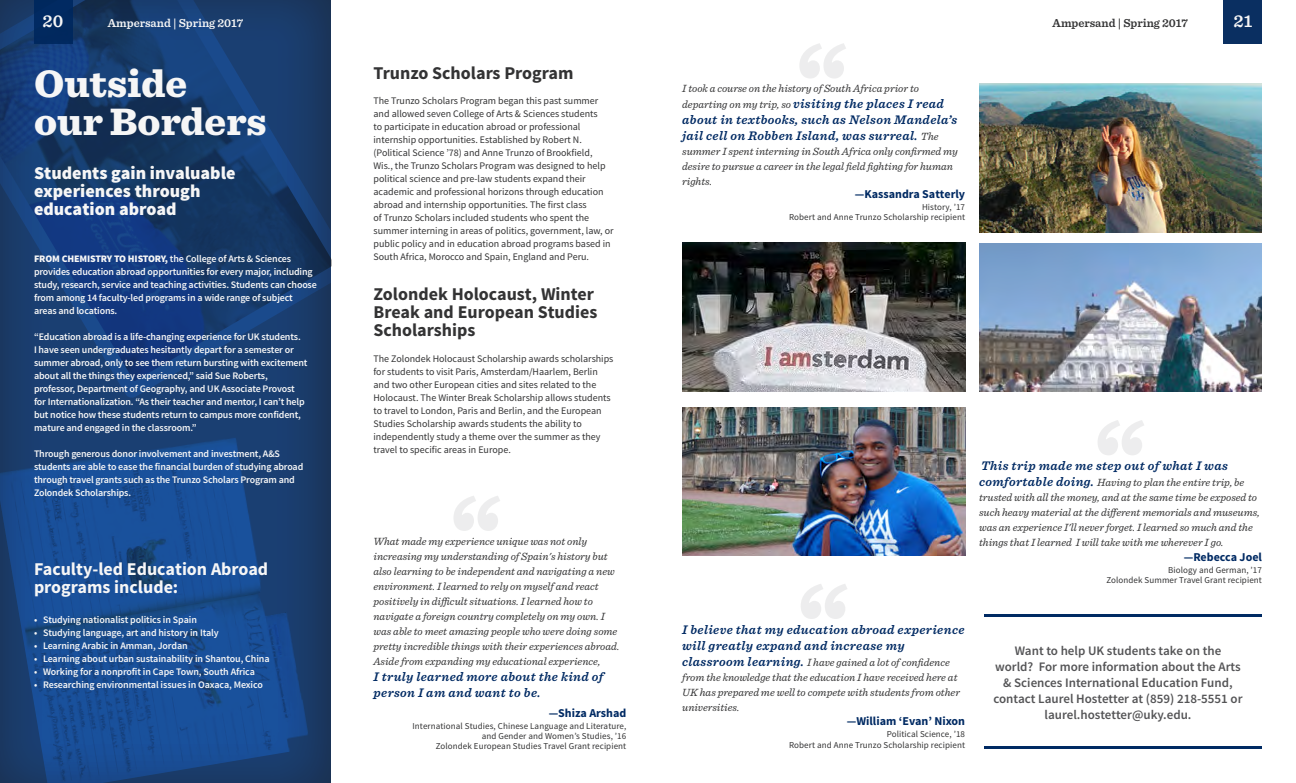
<style>
.page{position:relative;width:1296px;height:783px;background:#fff}
.page>*{position:absolute;margin:0;border:0;box-sizing:border-box;transform-origin:0 0}
.t1{font:900 40px/38px "Sentinel";color:#f6f6f6}
.t2{font:700 18px/18px "Source Sans Pro";color:#333334}
.t3{font:900 18px/18px "Source Sans Pro";color:#f6f6f6}
.t4{font:700 18px/18px "Source Sans Pro";color:#f6f6f6}
.t5{font:600 18px "Sentinel";color:#f6f6f6}
.t6{font:italic 600 13px/16px "Sentinel";letter-spacing:.03em;color:#002a63}
.t7{font:600 13px/16px "Source Sans Pro";color:#545456;text-align:center}
.t8{font:700 12px "Source Sans Pro";color:#002a63}
.t9{font:600 12px "Sentinel";color:#f6f6f6}
.t10{font:600 12px "Sentinel";color:#333334}
.t11{font:italic 11px/15px "Sentinel";color:#333334}
.t12{font:600 10px/13px "Source Sans Pro";letter-spacing:-.015em;color:#f6f6f6}
.t13{font:10px/13px "Source Sans Pro";color:#333334}
.t14{font:9px/10px "Source Sans Pro";letter-spacing:.01em;color:#333334;text-align:right}
.s1{font-weight:900}
.s2{font-weight:400;font-size:11px;color:#333334}
.s3{font-weight:600;font-size:13px;color:#002a63}
</style>
<div class="page">
<div style="left:0;top:0;width:340px;height:783px;background:#000;opacity:.46"></div>
<div style="left:1224px;top:0;width:38px;height:44px;background:#0a2f61"></div>
<div style="left:34px;top:0;width:38px;height:44px;background:#002a63"></div>
<hr style="left:985px;top:615px;width:277px;height:2px;background:#002a63">
<hr style="left:985px;top:747px;width:277px;height:2px;background:#002a63">
<img style="left:979px;top:243px;width:283px;height:149px">
<img style="left:979px;top:83px;width:283px;height:149px">
<img style="left:682px;top:407px;width:283px;height:149px">
<img style="left:682px;top:243px;width:283px;height:149px">
<h2 class="t5" style="left:43px;top:7px;width:22px">20</h2>
<p class="t9" style="left:108px;top:14px;width:137px">Ampersand | Spring 2017</p>
<p class="t10" style="left:1053px;top:14px;width:137px">Ampersand | Spring 2017</p>
<h2 class="t5" style="left:1234px;top:7px;width:20px">21</h2>
<h1 class="t1" style="left:34px;top:63px;width:234px">Outside<br>our Borders</h1>
<h2 class="t3" style="left:34px;top:164px;width:203px">Students gain invaluable experiences through education abroad</h2>
<p class="t12" style="left:34px;top:252px;width:284px"><span class="s1">FROM CHEMISTRY TO HISTORY,</span> the College of Arts &amp; Sciences provides education abroad opportunities for every major, including study, research, service and teaching activities. Students can choose from among 14 faculty-led programs in a wide range of subject areas and locations.</p>
<p class="t12" style="left:34px;top:330px;width:275px">“Education abroad is a life-changing experience for UK students.<br>I have seen undergraduates hesitantly depart for a semester or summer abroad, only to see them return bursting with excitement about all the things they experienced,” said Sue Roberts, professor, Department of Geography, and UK Associate Provost for Internationalization. “As their teacher and mentor, I can’t help but notice how these students return to campus more confident, mature and engaged in the classroom.”</p>
<p class="t12" style="left:34px;top:447px;width:271px">Through generous donor involvement and investment, A&amp;S students are able to ease the financial burden of studying abroad through travel grants such as the Trunzo Scholars Program and Zolondek Scholarships.</p>
<h2 class="t4" style="left:34px;top:561px;width:236px">Faculty-led Education Abroad programs include:</h2>
<p class="t12" style="left:34px;top:614px;width:164px">• Studying nationalist politics in Spain</p>
<p class="t12" style="left:34px;top:627px;width:186px">• Studying language, art and history in Italy</p>
<p class="t12" style="left:34px;top:640px;width:155px">• Learning Arabic in Amman, Jordan</p>
<p class="t12" style="left:34px;top:653px;width:237px">• Learning about urban sustainability in Shantou, China</p>
<p class="t12" style="left:34px;top:666px;width:222px">• Working for a nonprofit in Cape Town, South Africa</p>
<p class="t12" style="left:34px;top:679px;width:230px">• Researching environmental issues in Oaxaca, Mexico</p>
<h2 class="t2" style="left:374px;top:64px;width:202px">Trunzo Scholars Program</h2>
<p class="t13" style="left:374px;top:95px;width:242px">The Trunzo Scholars Program began this past summer and allowed seven College of Arts &amp; Sciences students<br>to participate in education abroad or professional internship opportunities. Established by Robert N. (Political Science ’78) and Anne Trunzo of Brookfield, Wis., the Trunzo Scholars Program was designed to help political science and pre-law students expand their academic and professional horizons through education abroad and internship opportunities. The first class<br>of Trunzo Scholars included students who spent the summer interning in areas of politics, government, law, or public policy and in education abroad programs based in South Africa, Morocco and Spain, England and Peru.</p>
<h2 class="t2" style="left:374px;top:286px;width:225px">Zolondek Holocaust, Winter<br>Break and European Studies<br>Scholarships</h2>
<p class="t13" style="left:374px;top:352px;width:242px">The Zolondek Holocaust Scholarship awards scholarships for students to visit Paris, Amsterdam/Haarlem, Berlin and two other European cities and sites related to the Holocaust. The Winter Break Scholarship allows students to travel to London, Paris and Berlin, and the European Studies Scholarship awards students the ability to independently study a theme over the summer as they travel to specific areas in Europe.</p>
<p class="t11" style="left:374px;top:533px;width:248px">What made my experience unique was not only increasing my understanding of Spain's history but also learning to be independent and navigating a new environment. I learned to rely on myself and react positively in difficult situations. I learned how to navigate a foreign country completely on my own. I was able to meet amazing people who were doing some pretty incredible things with their experiences abroad.<br>Aside from expanding my educational experience,</p>
<h3 class="t6" style="left:374px;top:668px;width:231px">I truly learned more about the kind of person I am and want to be.</h3>
<p class="t8" style="left:549px;top:705px;width:79px">—Shiza Arshad</p>
<p class="t14" style="left:413px;top:721px;width:215px">International Studies, Chinese Language and Literature, and Gender and Women’s Studies, ’16<br>Zolondek European Studies Travel Grant recipient</p>
<p class="t11" style="left:682px;top:80px;width:238px">I took a course on the history of South Africa prior to</p>
<h3 class="t6" style="left:682px;top:95px;width:276px"><span class="s2">departing on my trip, so</span> visiting the places I read about in textbooks, such as Nelson Mandela’s jail cell on Robben Island, was surreal. <span class="s2">The</span></h3>
<p class="t11" style="left:682px;top:143px;width:277px">summer I spent interning in South Africa only confirmed my desire to pursue a career in the legal field fighting for human rights.</p>
<p class="t8" style="left:855px;top:186px;width:112px">—Kassandra Satterly</p>
<p class="t14" style="left:789px;top:202px;width:178px">History, ’17<br>Robert and Anne Trunzo Scholarship recipient</p>
<h3 class="t6" style="left:981px;top:457px;width:248px">This trip made me step out of what I was</h3>
<p class="t11" style="left:979px;top:474px;width:282px"><span class="s3">comfortable doing.</span> Having to plan the entire trip, be trusted with all the money, and at the same time be exposed to such heavy material at the different memorials and museums, was an experience I'll never forget. I learned so much and the things that I learned I will take with me wherever I go.</p>
<p class="t8" style="left:1184px;top:550px;width:80px">—Rebecca Joel</p>
<p class="t14" style="left:1106px;top:565px;width:157px">Biology and German, ’17<br>Zolondek Summer Travel Grant recipient</p>
<h3 class="t6" style="left:682px;top:621px;width:284px">I believe that my education abroad experience will greatly expand and increase my</h3>
<p class="t11" style="left:682px;top:654px;width:279px"><span class="s3">classroom learning.</span> I have gained a lot of confidence from the knowledge that the education I have received here at UK has prepared me well to compete with students from other universities.</p>
<p class="t8" style="left:847px;top:713px;width:120px">—William ‘Evan’ Nixon</p>
<p class="t14" style="left:789px;top:729px;width:178px;line-height:11px">Political Science, ’18<br>Robert and Anne Trunzo Scholarship recipient</p>
<h3 class="t7" style="left:993px;top:643px;width:251px">Want to help UK students take on the<br>world? For more information about the Arts &amp; Sciences International Education Fund, contact Laurel Hostetter at (859) 218-5551 or laurel.hostetter@uky.edu.</h3>
</div>
